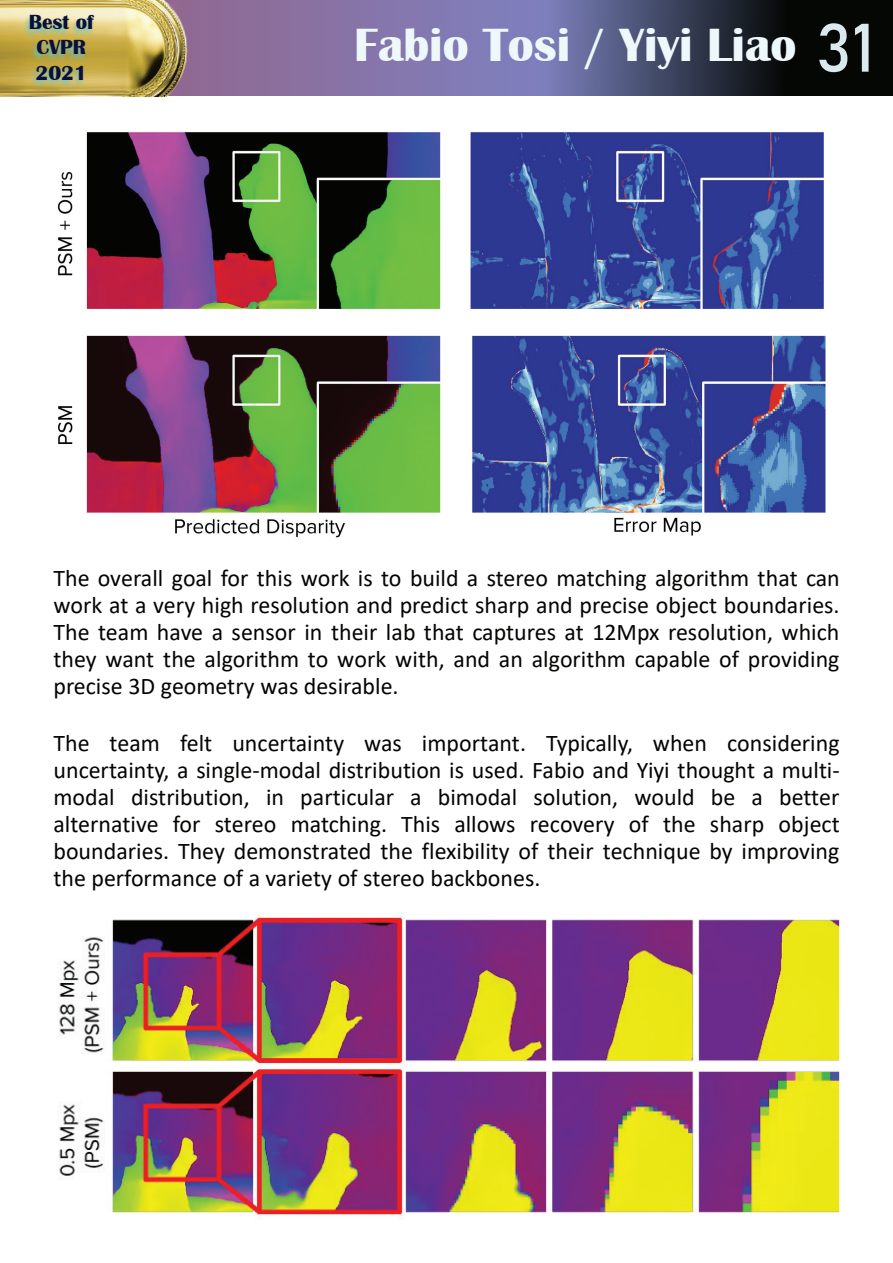
<style>
.page{position:relative;width:893px;height:1263px;background:#fff}
.page>*{position:absolute;margin:0;border:0;box-sizing:border-box;transform-origin:0 0}
.t1{font:700 48px "Britannic";color:#eef8fb}
.t2{font:24px/27px "Calibri";color:#040503;text-align:justify}
.t3{font:700 21px/25.2px "Britannic";color:#0a103b;text-align:center}
.s1{font-family:"Bahnschrift";font-weight:400;font-size:67.5px;color:#dae9ed}
</style>
<div class="page">
<svg style="left:194px;top:0;width:303px;height:96px;background:#8773a6"></svg>
<svg style="left:497px;top:0;width:396px;height:96px;background:#383c55"></svg>
<img style="left:0;top:0;width:194px;height:96px">
<div style="left:23px;top:15px;width:73px;height:73px;background:#64c8cd;opacity:.75"></div>
<img style="left:57px;top:132px;width:769px;height:406px">
<img style="left:58px;top:914px;width:782px;height:306px">
<p class="t3" style="left:29px;top:10px;width:66px">Best of<br>CVPR<br>2021</p>
<h1 class="t1" style="left:354px;top:18px;width:522px">Fabio Tosi / Yiyi Liao <span class="s1">31</span></h1>
<p class="t2" style="left:53px;top:564px;width:788px">The overall goal for this work is to build a stereo matching algorithm that can work at a very high resolution and predict sharp and precise object boundaries.<br>The team have a sensor in their lab that captures at 12Mpx resolution, which they want the algorithm to work with, and an algorithm capable of providing precise 3D geometry was desirable.</p>
<p class="t2" style="left:53px;top:729px;width:788px">The team felt uncertainty was important. Typically, when considering uncertainty, a single-modal distribution is used. Fabio and Yiyi thought a multi&shy;modal distribution, in particular a bimodal solution, would be a better alternative for stereo matching. This allows recovery of the sharp object boundaries. They demonstrated the flexibility of their technique by improving the performance of a variety of stereo backbones.</p>
</div>
